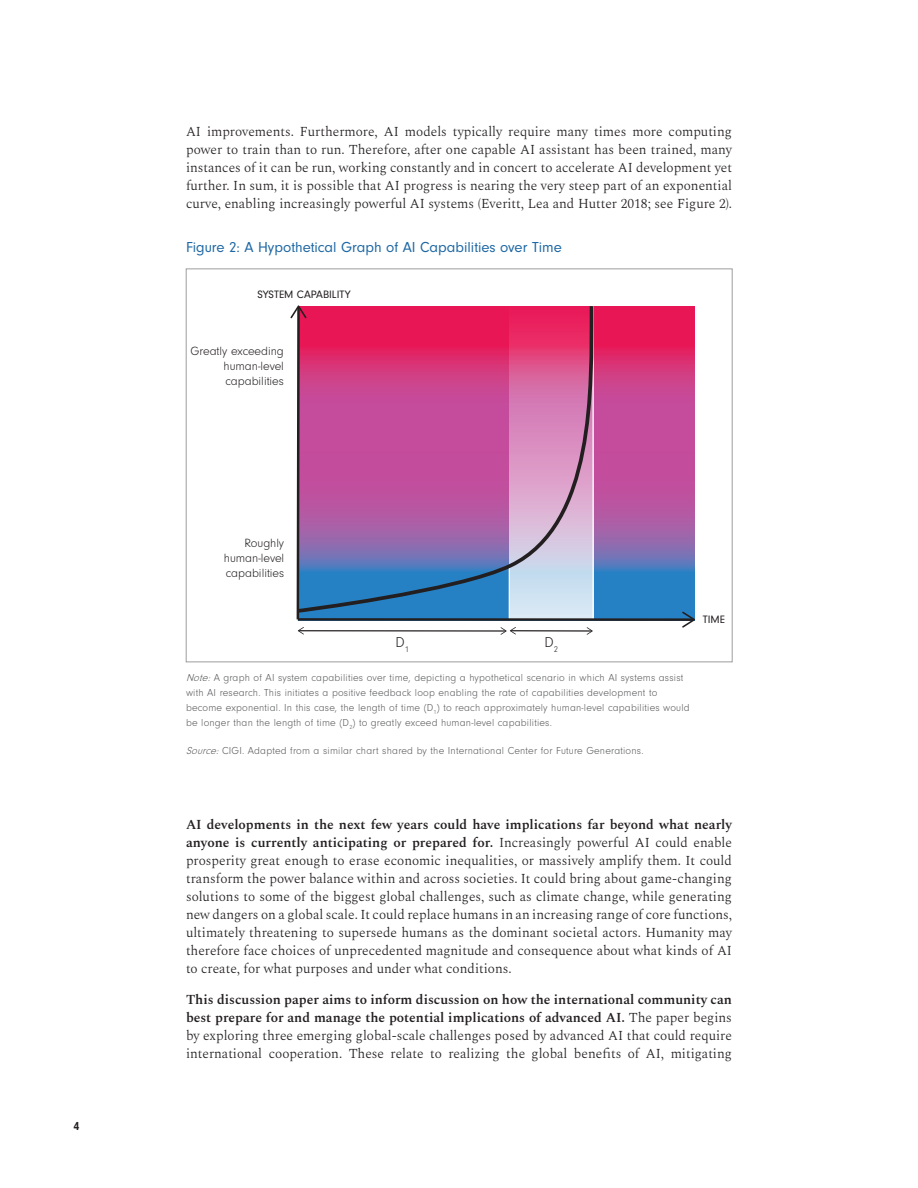
<style>
.page{position:relative;width:918px;height:1188px;background:#fff}
.page>*{position:absolute;margin:0;border:0;box-sizing:border-box;transform-origin:0 0}
.Figure_Heading{font:15px "Neuzeit Gro";color:#1f68a4}
.t1{font:300 14.85px "Neuzeit Gro";color:#231f20}
.Body_Copy{font:300 13.5px/18px "Spectral";color:#231f20;text-align:justify}
.t2{font:300 12.3px/14.9px "Neuzeit Gro";color:#231f20;text-align:justify}
.t3{font:700 12px "Neuzeit Gro";color:#231f20}
.t4{font:11.1px "Neuzeit Gro";color:#231f20}
.Image_caption{font:300 10.5px/15px "Neuzeit Gro";letter-spacing:.02em;color:#57585a}
.s1{font-style:italic}
.s2{font-weight:600}
</style>
<div class="page">
<svg style="left:306px;top:306px;width:389px;height:312px"></svg>
<hr style="left:299px;top:630px;width:207px;height:2px;background:#231f20">
<hr style="left:511px;top:630px;width:81px;height:2px;background:#231f20">
<svg style="left:501px;top:627px;width:15px;height:8px"></svg>
<svg style="left:587px;top:627px;width:6px;height:8px"></svg>
<hr style="left:509px;top:568px;width:1px;height:52px;background:#fff">
<hr style="left:592px;top:306px;width:2px;height:314px;background:#fff">
<svg style="left:306px;top:306px;width:294px;height:309px"></svg>
<hr style="left:298px;top:618px;width:395px;height:3px;background:#231f20">
<svg style="left:682px;top:612px;width:13px;height:16px"></svg>
<svg style="left:290px;top:305px;width:16px;height:329px"></svg>
<p class="t3" style="left:73px;top:1119px;width:7px">4</p>
<p class="Body_Copy" style="left:186px;top:121px;width:548px">AI improvements. Furthermore, AI models typically require many times more computing power to train than to run. Therefore, after one capable AI assistant has been trained, many instances of it can be run, working constantly and in concert to accelerate AI development yet further. In sum, it is possible that AI progress is nearing the very steep part of an exponential curve, enabling increasingly powerful AI systems (Everitt, Lea and Hutter 2018; see Figure 2).</p>
<p class="Figure_Heading" style="left:186px;top:239px;width:377px">Figure 2: A Hypothetical Graph of AI Capabilities over Time</p>
<p class="t4" style="left:257px;top:288px;width:95px">SYSTEM CAPABILITY</p>
<p class="t2" style="left:224px;top:344px;width:62px;text-indent:-33px">Greatly exceeding human-level capabilities</p>
<p class="t2" style="left:224px;top:536px;width:62px;text-indent:21px">Roughly human-level capabilities</p>
<p class="t1" style="left:395px;top:634px;width:15px">D<sub>1</sub></p>
<p class="t1" style="left:545px;top:634px;width:15px">D<sub>2</sub></p>
<p class="Image_caption" style="left:186px;top:670px;width:505px"><span class="s1">Note:</span>A graph of AI system capabilities over time, depicting a hypothetical scenario in which AI systems assist with AI research. This initiates a positive feedback loop enabling the rate of capabilities development to become exponential. In this case, the length of time (D<sub>1</sub>) to reach approximately human-level capabilities would be longer than the length of time (D<sub>2</sub>) to greatly exceed human-level capabilities.</p>
<p class="Image_caption" style="left:186px;top:743px;width:459px"><span class="s1">Source:</span>CIGI. Adapted from a similar chart shared by the International Center for Future Generations.</p>
<p class="t4" style="left:703px;top:613px;width:24px">TIME</p>
<p class="Body_Copy" style="left:186px;top:814px;width:548px"><span class="s2">AI developments in the next few years could have implications far beyond what nearly anyone is currently anticipating or prepared for.</span> Increasingly powerful AI could enable prosperity great enough to erase economic inequalities, or massively amplify them. It could transform the power balance within and across societies. It could bring about game-changing solutions to some of the biggest global challenges, such as climate change, while generating new dangers on a global scale. It could replace humans in an increasing range of core functions, ultimately threatening to supersede humans as the dominant societal actors. Humanity may therefore face choices of unprecedented magnitude and consequence about what kinds of AI to create, for what purposes and under what conditions.</p>
<p class="Body_Copy" style="left:186px;top:990px;width:548px"><span class="s2">This discussion paper aims to inform discussion on how the international community can best prepare for and manage the potential implications of advanced AI.</span> The paper begins by exploring three emerging global-scale challenges posed by advanced AI that could require international cooperation. These relate to realizing the global benefits of AI, mitigating</p>
</div>
